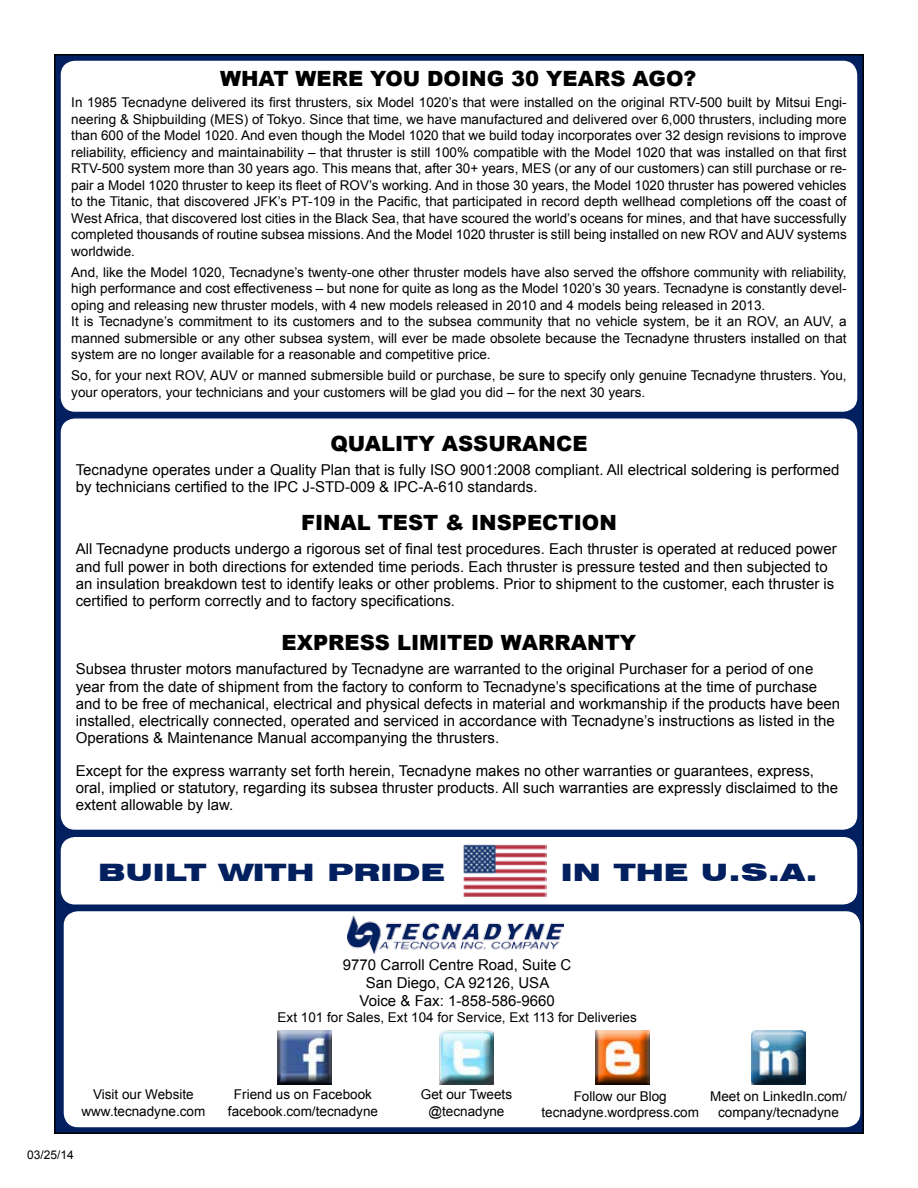
<style>
.page{position:relative;width:918px;height:1188px;background:#fff}
.page>*{position:absolute;margin:0;border:0;box-sizing:border-box;transform-origin:0 0}
.t1{font:900 expanded 24px "Swiss 721 BT";color:#02205f;scale:1.13 1}
.t2{font:900 21px "Arial";color:#000}
.t3{font:15px/17.2px "Arial";color:#000}
.t4{font:13.5px/16.5px "Arial";color:#000;text-align:center}
.t5{font:12px "Arial";color:#000}
</style>
<div class="page">
<div style="left:55px;top:55px;width:808px;height:1078px;background:#02205f"></div>
<div style="left:64px;top:912px;width:795px;height:214px;background:#fff;border-radius:14px"></div>
<div style="left:64px;top:911px;width:796px;height:216px;border:2px solid #fff;border-radius:14px"></div>
<img style="left:347px;top:916px;width:216px;height:37px">
<div style="left:269px;top:1025px;width:71px;height:67px;background:#000;opacity:.75"></div>
<div style="left:431px;top:1025px;width:71px;height:67px;background:#000;opacity:.75"></div>
<div style="left:587px;top:1025px;width:71px;height:67px;background:#000;opacity:.75"></div>
<div style="left:62px;top:838px;width:794px;height:66px;background:#fff;border-radius:14px"></div>
<div style="left:61px;top:837px;width:796px;height:67px;border:2px solid #fff;border-radius:14px"></div>
<div style="left:62px;top:62px;width:794px;height:349px;background:#fff;border-radius:14px"></div>
<div style="left:61px;top:61px;width:796px;height:351px;border:2px solid #fff;border-radius:14px"></div>
<div style="left:62px;top:419px;width:794px;height:410px;background:#fff;border-radius:14px"></div>
<div style="left:61px;top:418px;width:796px;height:412px;border:2px solid #fff;border-radius:14px"></div>
<img style="left:463px;top:844px;width:84px;height:53px">
<div style="left:739px;top:1023px;width:78px;height:73px;background:#000;opacity:.75"></div>
<h2 class="t2" style="left:220px;top:64px;width:478px">WHAT WERE YOU DOING 30 YEARS AGO?</h2>
<p class="t4" style="left:71px;top:94px;width:777px;text-align:justify">In 1985 Tecnadyne delivered its first thrusters, six Model 1020’s that were installed on the original RTV-500 built by Mitsui Engi&shy;neering &amp; Shipbuilding (MES) of Tokyo. Since that time, we have manufactured and delivered over 6,000 thrusters, including more than 600 of the Model 1020. And even though the Model 1020 that we build today incorporates over 32 design revisions to improve reliability, efficiency and maintainability – that thruster is still 100% compatible with the Model 1020 that was installed on that first RTV-500 system more than 30 years ago. This means that, after 30+ years, MES (or any of our customers) can still purchase or re&shy;pair a Model 1020 thruster to keep its fleet of ROV’s working. And in those 30 years, the Model 1020 thruster has powered vehicles to the Titanic, that discovered JFK’s PT-109 in the Pacific, that participated in record depth wellhead completions off the coast of West Africa, that discovered lost cities in the Black Sea, that have scoured the world’s oceans for mines, and that have successfully completed thousands of routine subsea missions. And the Model 1020 thruster is still being installed on new ROV and AUV systems worldwide.</p>
<p class="t4" style="left:71px;top:264px;width:777px;text-align:left">And, like the Model 1020, Tecnadyne’s twenty-one other thruster models have also served the offshore community with reliability, high performance and cost effectiveness – but none for quite as long as the Model 1020’s 30 years. Tecnadyne is constantly devel&shy;oping and releasing new thruster models, with 4 new models released in 2010 and 4 models being released in 2013.<br>It is Tecnadyne’s commitment to its customers and to the subsea community that no vehicle system, be it an ROV, an AUV, a manned submersible or any other subsea system, will ever be made obsolete because the Tecnadyne thrusters installed on that system are no longer available for a reasonable and competitive price.</p>
<p class="t4" style="left:71px;top:367px;width:777px;text-align:left">So, for your next ROV, AUV or manned submersible build or purchase, be sure to specify only genuine Tecnadyne thrusters. You, your operators, your technicians and your customers will be glad you did – for the next 30 years.</p>
<h2 class="t2" style="left:330px;top:428px;width:259px">QUALITY ASSURANCE</h2>
<p class="t3" style="left:76px;top:461px;width:765px">Tecnadyne operates under a Quality Plan that is fully ISO 9001:2008 compliant. All electrical soldering is performed by technicians certified to the IPC J-STD-009 &amp; IPC-A-610 standards.</p>
<h2 class="t2" style="left:301px;top:508px;width:317px">FINAL TEST &amp; INSPECTION</h2>
<p class="t3" style="left:76px;top:541px;width:762px">All Tecnadyne products undergo a rigorous set of final test procedures. Each thruster is operated at reduced power and full power in both directions for extended time periods. Each thruster is pressure tested and then subjected to an insulation breakdown test to identify leaks or other problems. Prior to shipment to the customer, each thruster is certified to perform correctly and to factory specifications.</p>
<h2 class="t2" style="left:282px;top:628px;width:356px">EXPRESS LIMITED WARRANTY</h2>
<p class="t3" style="left:76px;top:661px;width:766px">Subsea thruster motors manufactured by Tecnadyne are warranted to the original Purchaser for a period of one year from the date of shipment from the factory to conform to Tecnadyne’s specifications at the time of purchase and to be free of mechanical, electrical and physical defects in material and workmanship if the products have been installed, electrically connected, operated and serviced in accordance with Tecnadyne’s instructions as listed in the Operations &amp; Maintenance Manual accompanying the thrusters.</p>
<p class="t3" style="left:76px;top:762px;width:764px">Except for the express warranty set forth herein, Tecnadyne makes no other warranties or guarantees, express, oral, implied or statutory, regarding its subsea thruster products. All such warranties are expressly disclaimed to the extent allowable by law.</p>
<h1 class="t1" style="left:98px;top:858px;width:308px">BUILT WITH PRIDE</h1>
<h1 class="t1" style="left:561px;top:858px;width:229px">IN THE U.S.A.</h1>
<p class="t3" style="left:343px;top:956px;width:230px;line-height:18px;text-align:center">9770 Carroll Centre Road, Suite C<br>San Diego, CA 92126, USA<br>Voice &amp; Fax: 1-858-586-9660</p>
<p class="t4" style="left:278px;top:1009px;width:361px">Ext 101 for Sales, Ext 104 for Service, Ext 113 for Deliveries</p>
<p class="t4" style="left:82px;top:1087px;width:125px">Visit our Website www.tecnadyne.com</p>
<p class="t5" style="left:27px;top:1147px;width:48px">03/25/14</p>
<p class="t4" style="left:228px;top:1087px;width:152px">Friend us on Facebook facebook.com/tecnadyne</p>
<p class="t4" style="left:421px;top:1087px;width:93px">Get our Tweets @tecnadyne</p>
<p class="t4" style="left:542px;top:1088px;width:159px">Follow our Blog tecnadyne.wordpress.com</p>
<p class="t4" style="left:710px;top:1088px;width:138px">Meet on LinkedIn.com/ company/tecnadyne</p>
</div>
